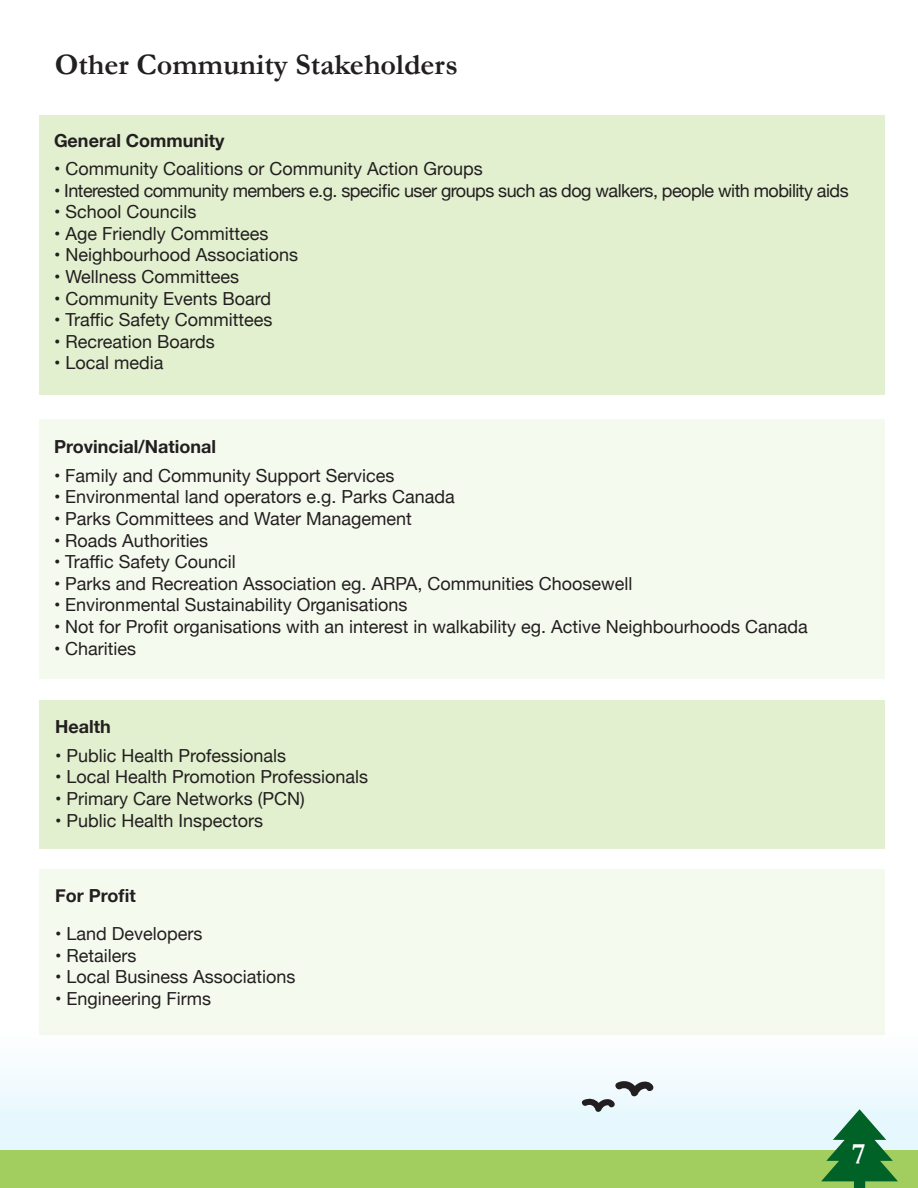
<style>
.page{position:relative;width:918px;height:1188px;background:#fff}
.page>*{position:absolute;margin:0;border:0;box-sizing:border-box;transform-origin:0 0}
.t1{font:700 30px "Garamond";color:#231f20}
.t2{font:700 30px "Garamond";color:#fff}
.t3{font:18px "Helvetica Neue";color:#231f20}
.t4{font:18px "Helvetica Neue";letter-spacing:-.03em;color:#231f20}
.t5{font:700 18px "Helvetica Neue";color:#231f20}
</style>
<div class="page">
<div style="left:0;top:1030px;width:918px;height:121px;background:#f0fafe"></div>
<div style="left:39px;top:116px;width:845px;height:279px;background:#e2f0cf"></div>
<div style="left:39px;top:700px;width:845px;height:148px;background:#e2f0cf"></div>
<div style="left:39px;top:419px;width:845px;height:259px;background:#f5faef"></div>
<div style="left:39px;top:869px;width:845px;height:166px;background:#f5faef"></div>
<div style="left:0;top:1150px;width:918px;height:38px;background:#a1ce5e"></div>
<svg style="left:821px;top:1109px;width:77px;height:79px"></svg>
<svg style="left:581px;top:1081px;width:73px;height:31px"></svg>
<h1 class="t1" style="left:55px;top:46px;width:405px">Other Community Stakeholders</h1>
<p class="t5" style="left:54px;top:126px;width:172px">General Community</p>
<p class="t3" style="left:54px;top:156px;width:430px">• Community Coalitions or Community Action Groups</p>
<p class="t4" style="left:54px;top:177px;width:796px">• Interested community members e.g. specific user groups such as dog walkers, people with mobility aids</p>
<p class="t3" style="left:54px;top:199px;width:144px">• School Councils</p>
<p class="t3" style="left:54px;top:220px;width:216px">• Age Friendly Committees</p>
<p class="t3" style="left:54px;top:242px;width:245px">• Neighbourhood Associations</p>
<p class="t3" style="left:54px;top:264px;width:186px">• Wellness Committees</p>
<p class="t3" style="left:54px;top:285px;width:219px">• Community Events Board</p>
<p class="t3" style="left:54px;top:307px;width:220px">• Traffic Safety Committees</p>
<p class="t3" style="left:54px;top:328px;width:162px">• Recreation Boards</p>
<p class="t3" style="left:54px;top:350px;width:111px">• Local media</p>
<p class="t5" style="left:54px;top:433px;width:164px">Provincial/National</p>
<p class="t3" style="left:54px;top:462px;width:342px">• Family and Community Support Services</p>
<p class="t3" style="left:54px;top:484px;width:402px">• Environmental land operators e.g. Parks Canada</p>
<p class="t3" style="left:54px;top:506px;width:359px">• Parks Committees and Water Management</p>
<p class="t3" style="left:54px;top:527px;width:156px">• Roads Authorities</p>
<p class="t3" style="left:54px;top:549px;width:183px">• Traffic Safety Council</p>
<p class="t3" style="left:54px;top:570px;width:580px">• Parks and Recreation Association eg. ARPA, Communities Choosewell</p>
<p class="t3" style="left:54px;top:592px;width:355px">• Environmental Sustainability Organisations</p>
<p class="t3" style="left:54px;top:614px;width:755px">• Not for Profit organisations with an interest in walkability eg. Active Neighbourhoods Canada</p>
<p class="t3" style="left:54px;top:635px;width:84px">• Charities</p>
<p class="t5" style="left:55px;top:713px;width:57px">Health</p>
<p class="t3" style="left:55px;top:742px;width:232px">• Public Health Professionals</p>
<p class="t3" style="left:55px;top:764px;width:314px">• Local Health Promotion Professionals</p>
<p class="t3" style="left:55px;top:786px;width:251px">• Primary Care Networks (PCN)</p>
<p class="t3" style="left:55px;top:807px;width:209px">• Public Health Inspectors</p>
<p class="t5" style="left:55px;top:882px;width:82px">For Profit</p>
<p class="t3" style="left:55px;top:921px;width:149px">• Land Developers</p>
<p class="t3" style="left:55px;top:942px;width:83px">• Retailers</p>
<p class="t3" style="left:55px;top:964px;width:242px">• Local Business Associations</p>
<p class="t3" style="left:55px;top:986px;width:157px">• Engineering Firms</p>
<h1 class="t2" style="left:852px;top:1136px;width:16px">7</h1>
</div>
